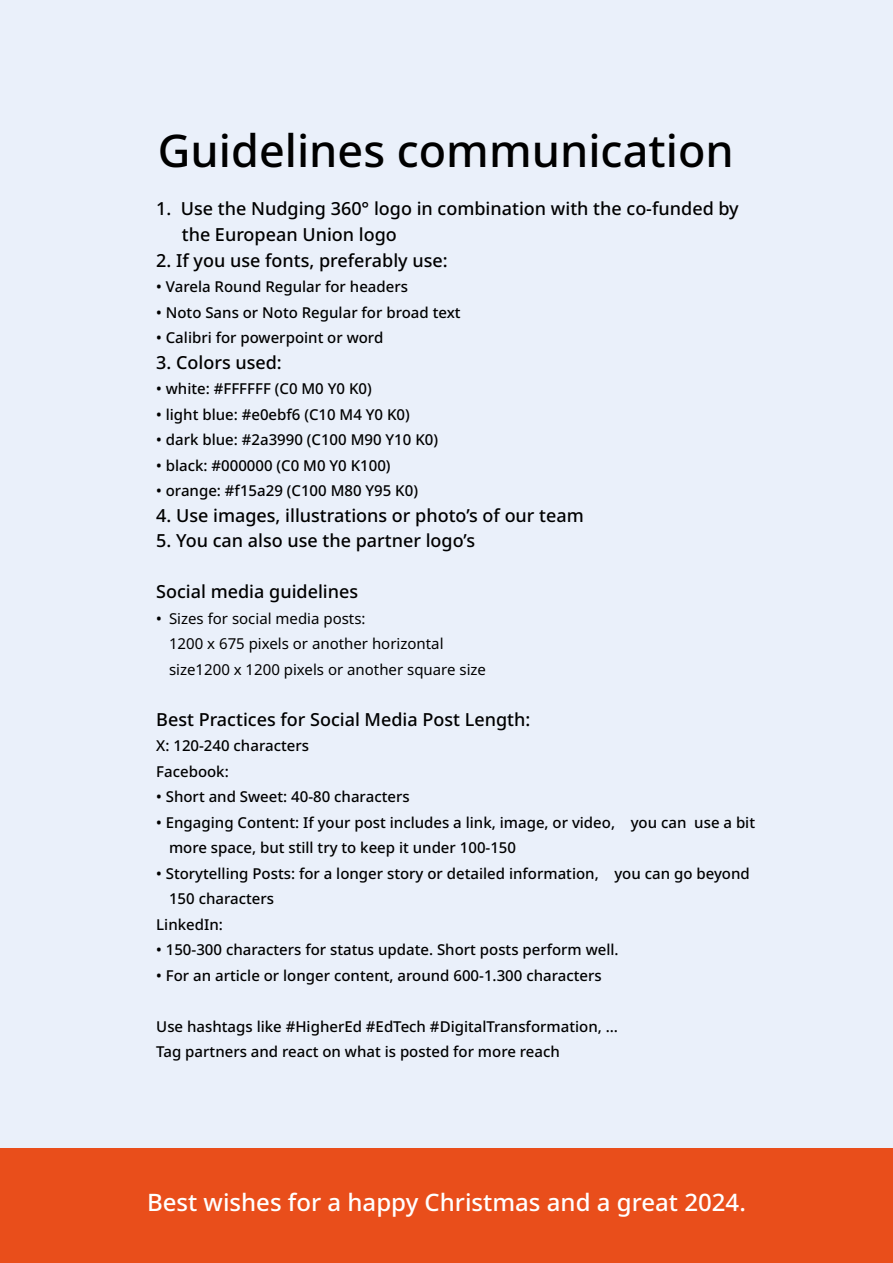
<style>
.page{position:relative;width:893px;height:1263px;background:#eaf0fa}
.page>*{position:absolute;margin:0;border:0;box-sizing:border-box;transform-origin:0 0}
.t1{font:500 45px "Noto Sans";color:#000}
.t2{font:500 24px "Noto Sans";color:#fff}
.t3{font:500 18px/25.5px "Noto Sans";color:#000}
.t4{font:500 15px/25.5px "Noto Sans";color:#000}
.t5{font:15px/25.5px "Noto Sans";color:#000}
.s1{font-weight:500}
</style>
<div class="page">
<div style="left:0;top:1148px;width:893px;height:115px;background:#e94e1b"></div>
<h1 class="t1" style="left:158px;top:119px;width:577px">Guidelines communication</h1>
<p class="t3" style="left:182px;top:197px;width:558px;text-indent:-26px">1. Use the Nudging 360° logo in combination with the co-funded by the European Union logo</p>
<p class="t3" style="left:156px;top:248px;width:293px">2. If you use fonts, preferably use:</p>
<p class="t4" style="left:156px;top:274px;width:253px">• Varela Round Regular for headers</p>
<p class="t4" style="left:156px;top:300px;width:306px">• Noto Sans or Noto Regular for broad text</p>
<p class="t4" style="left:156px;top:325px;width:229px">• Calibri for powerpoint or word</p>
<p class="t3" style="left:156px;top:350px;width:127px">3. Colors used:</p>
<p class="t4" style="left:156px;top:376px;width:217px">• white: #FFFFFF (C0 M0 Y0 K0)</p>
<p class="t4" style="left:156px;top:402px;width:255px">• light blue: #e0ebf6 (C10 M4 Y0 K0)</p>
<p class="t4" style="left:156px;top:427px;width:283px">• dark blue: #2a3990 (C100 M90 Y10 K0)</p>
<p class="t4" style="left:156px;top:453px;width:236px">• black: #000000 (C0 M0 Y0 K100)</p>
<p class="t4" style="left:156px;top:478px;width:263px">• orange: #f15a29 (C100 M80 Y95 K0)</p>
<p class="t3" style="left:156px;top:503px;width:429px">4. Use images, illustrations or photo’s of our team</p>
<p class="t3" style="left:156px;top:528px;width:320px">5. You can also use the partner logo’s</p>
<p class="t3" style="left:156px;top:579px;width:203px">Social media guidelines</p>
<p class="t5" style="left:169px;top:606px;width:319px;text-indent:-13px"><span class="s1">•</span> Sizes for social media posts:<br>1200 x 675 pixels or another horizontal size1200 x 1200 pixels or another square size</p>
<p class="t3" style="left:156px;top:707px;width:376px">Best Practices for Social Media Post Length:</p>
<p class="t4" style="left:156px;top:733px;width:154px">X: 120-240 characters<br>Facebook:</p>
<p class="t4" style="left:156px;top:784px;width:255px">• Short and Sweet: 40-80 characters</p>
<p class="t4" style="left:169px;top:810px;width:588px;text-indent:-13px">• Engaging Content: If your post includes a link, image, or video, you can use a bit more space, but still try to keep it under 100-150</p>
<p class="t4" style="left:156px;top:861px;width:595px">• Storytelling Posts: for a longer story or detailed information, you can go beyond</p>
<p class="t4" style="left:169px;top:886px;width:107px">150 characters</p>
<p class="t4" style="left:156px;top:912px;width:68px">LinkedIn:</p>
<p class="t4" style="left:156px;top:937px;width:464px">• 150-300 characters for status update. Short posts perform well.</p>
<p class="t4" style="left:156px;top:963px;width:447px">• For an article or longer content, around 600-1.300 characters</p>
<p class="t4" style="left:156px;top:1014px;width:463px">Use hashtags like #HigherEd #EdTech #DigitalTransformation, …<br>Tag partners and react on what is posted for more reach</p>
<h2 class="t2" style="left:147px;top:1185px;width:600px">Best wishes for a happy Christmas and a great 2024.</h2>
</div>
